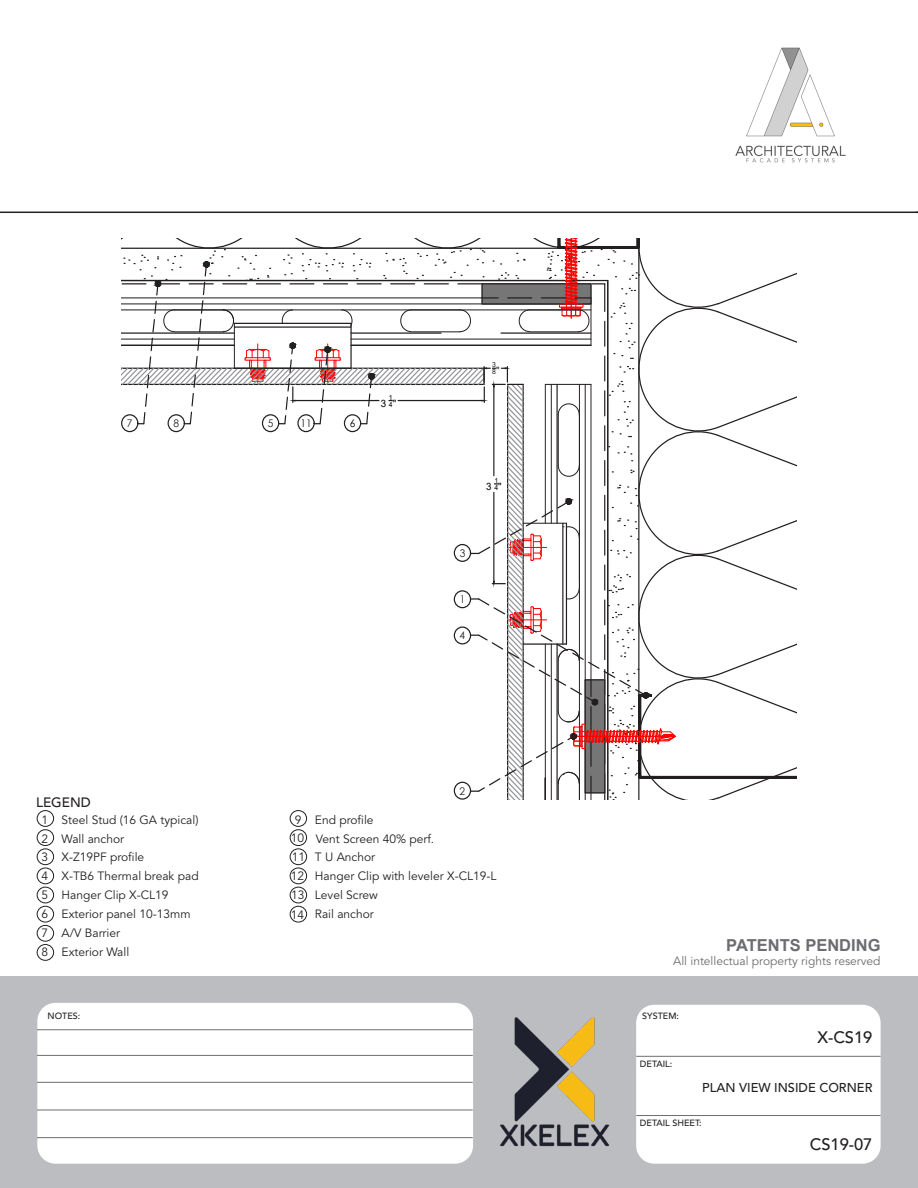
<style>
.page{position:relative;width:918px;height:1188px;background:#fff}
.page>*{position:absolute;margin:0;border:0;box-sizing:border-box;transform-origin:0 0}
.t1{font:700 16.5px "Arial";color:#6c6d70}
.t2{font:500 16.5px "Avenir LT Std";color:#231f20}
.t3{font:500 13.5px "Avenir LT Std";color:#231f20}
.t4{font:500 12.75px "Avenir LT Std";color:#231f20}
.t5{font:12px/18.9px "Avenir LT Std";color:#231f20}
.t6{font:12px "Avenir LT Std";color:#6c6d70}
.t7{font:10.5px "Century Gothic";color:#231f20;scale:.96 1}
.t8{font:10.5px "Century Gothic";color:#000;scale:.96 1}
.t9{font:10.2px "Arial";color:#000;scale:.96 1}
.t10{font:500 9px "Avenir LT Std";color:#231f20}
.t11{font:7.05px/6.9px "Arial";color:#000;scale:.96 1}
.t12{font:7.05px/6.9px "Arial";color:#231f20;scale:.96 1}
.s1{font-size:10.2px}
</style>
<div class="page">
<div style="left:0;top:977px;width:918px;height:211px;background:#bcbdc0"></div>
<div style="left:37px;top:1003px;width:844px;height:161px;background:#fff"></div>
<hr style="left:0;top:212px;width:918px;height:1px;background:#231f20">
<img style="left:735px;top:47px;width:111px;height:116px">
<img style="left:474px;top:1003px;width:161px;height:159px">
<hr style="left:636px;top:1056px;width:245px;height:1px;background:#6c6d70">
<hr style="left:636px;top:1115px;width:245px;height:1px;background:#6c6d70">
<hr style="left:37px;top:1029px;width:436px;height:1px;background:#6c6d70">
<hr style="left:37px;top:1055px;width:436px;height:1px;background:#6c6d70">
<hr style="left:37px;top:1082px;width:436px;height:1px;background:#6c6d70">
<hr style="left:37px;top:1110px;width:436px;height:1px;background:#6c6d70">
<hr style="left:37px;top:1137px;width:436px;height:1px;background:#6c6d70">
<svg style="left:121px;top:239px;width:676px;height:561px"></svg>
<div style="left:37px;top:810px;width:17px;height:17px;border:1px solid #231f20;border-radius:50%"></div>
<div style="left:37px;top:829px;width:17px;height:17px;border:1px solid #231f20;border-radius:50%"></div>
<div style="left:37px;top:848px;width:17px;height:17px;border:1px solid #231f20;border-radius:50%"></div>
<div style="left:37px;top:868px;width:17px;height:16px;border:1px solid #231f20;border-radius:50%"></div>
<div style="left:37px;top:887px;width:17px;height:16px;border:1px solid #231f20;border-radius:50%"></div>
<div style="left:37px;top:906px;width:17px;height:16px;border:1px solid #231f20;border-radius:50%"></div>
<div style="left:290px;top:810px;width:17px;height:17px;border:1px solid #231f20;border-radius:50%"></div>
<div style="left:290px;top:829px;width:17px;height:17px;border:1px solid #231f20;border-radius:50%"></div>
<div style="left:290px;top:848px;width:17px;height:17px;border:1px solid #231f20;border-radius:50%"></div>
<div style="left:290px;top:868px;width:17px;height:16px;border:1px solid #231f20;border-radius:50%"></div>
<div style="left:290px;top:887px;width:17px;height:16px;border:1px solid #231f20;border-radius:50%"></div>
<div style="left:37px;top:925px;width:17px;height:17px;border:1px solid #231f20;border-radius:50%"></div>
<div style="left:37px;top:944px;width:17px;height:17px;border:1px solid #231f20;border-radius:50%"></div>
<div style="left:290px;top:906px;width:17px;height:16px;border:1px solid #231f20;border-radius:50%"></div>
<p class="t7" style="left:127px;top:416px;width:7px">7</p>
<p class="t7" style="left:173px;top:416px;width:7px">8</p>
<p class="t7" style="left:268px;top:416px;width:7px">5</p>
<p class="t7" style="left:300px;top:416px;width:13px">11</p>
<p class="t8" style="left:350px;top:416px;width:7px">6</p>
<p class="t9" style="left:381px;top:396px;width:7px">3</p>
<p class="t11" style="left:389px;top:394px;width:9px">1<br>4<span class="s1">"</span></p>
<p class="t12" style="left:492px;top:361px;width:9px">3<br>8<span class="s1">"</span></p>
<p class="t9" style="left:486px;top:479px;width:7px">3</p>
<p class="t11" style="left:494px;top:477px;width:9px">1<br>4<span class="s1">"</span></p>
<p class="t7" style="left:460px;top:546px;width:7px">3</p>
<p class="t7" style="left:460px;top:592px;width:7px">1</p>
<p class="t7" style="left:460px;top:628px;width:7px">4</p>
<p class="t7" style="left:460px;top:784px;width:7px">2</p>
<p class="t3" style="left:36px;top:794px;width:56px">LEGEND</p>
<p class="t5" style="left:42px;top:810px;width:159px">1 Steel Stud (16 GA typical)<br>2 Wall anchor<br>3 X-Z19PF profile<br>4 X-TB6 Thermal break pad<br>5 Hanger Clip X-CL19<br>6 Exterior panel 10-13mm<br>7 A/V Barrier<br>8 Exterior Wall</p>
<p class="t5" style="left:315px;top:810px;width:183px;text-indent:-20px">9 End profile<br>Vent Screen 40% perf.<br>T U Anchor<br>Hanger Clip with leveler X-CL19-L<br>Level Screw<br>Rail anchor</p>
<p class="t5" style="left:291px;top:828px;width:16px;text-align:justify">10<br>11<br>12<br>13<br>14</p>
<h1 class="t1" style="left:726px;top:933px;width:156px">PATENTS PENDING</h1>
<p class="t6" style="left:673px;top:954px;width:209px">All intellectual property rights reserved</p>
<p class="t10" style="left:48px;top:1011px;width:34px">NOTES:</p>
<p class="t10" style="left:642px;top:1011px;width:38px">SYSTEM:</p>
<p class="t10" style="left:640px;top:1058px;width:34px">DETAIL:</p>
<p class="t2" style="left:817px;top:1028px;width:57px">X-CS19</p>
<p class="t4" style="left:702px;top:1080px;width:172px">PLAN VIEW INSIDE CORNER</p>
<p class="t10" style="left:640px;top:1117px;width:63px">DETAIL SHEET:</p>
<p class="t2" style="left:810px;top:1135px;width:64px">CS19-07</p>
</div>
